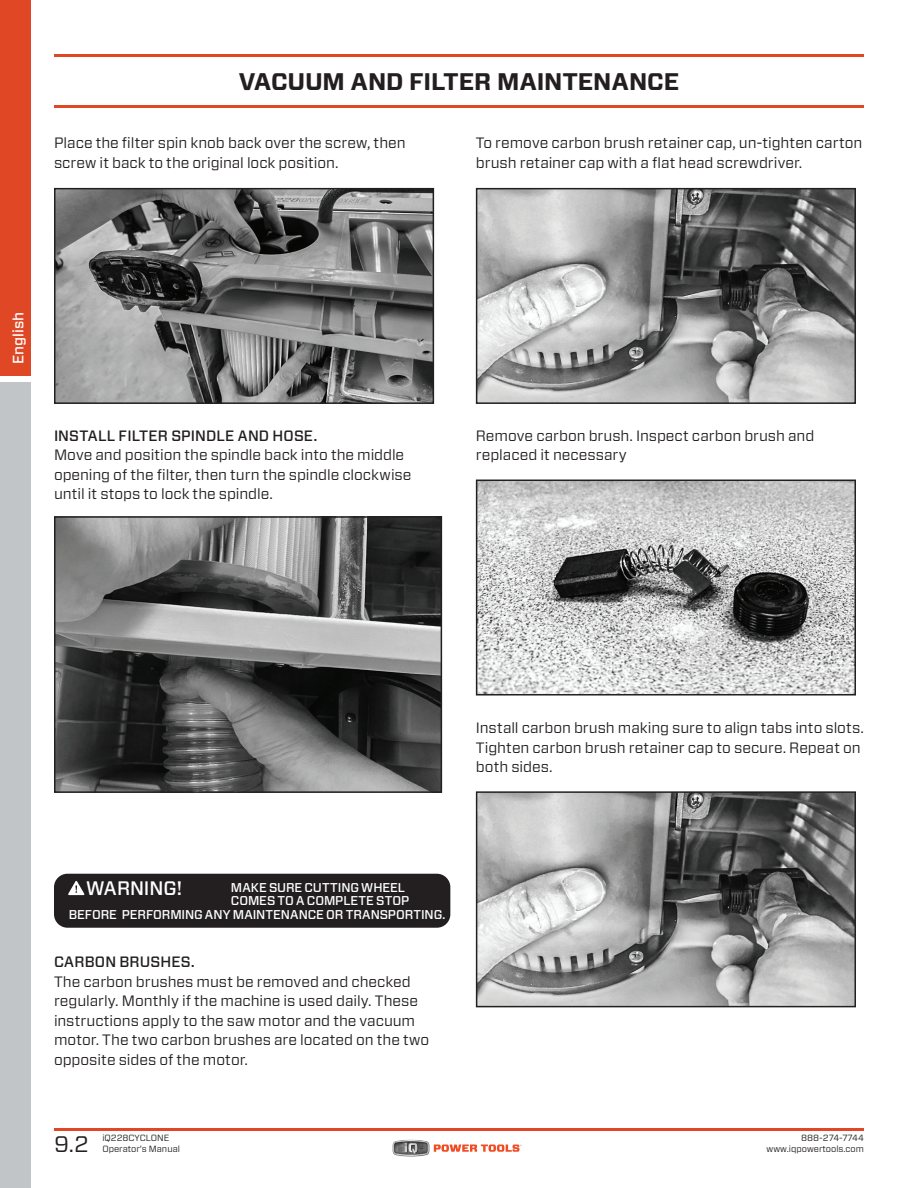
<style>
.page{position:relative;width:918px;height:1188px;background:#fff}
.page>*{position:absolute;margin:0;border:0;box-sizing:border-box;transform-origin:0 0}
.t1{font:700 24px "Forza";letter-spacing:-.005em;color:#231f20}
.t2{font:22.5px "Forza";color:#231f20}
.t3{font:500 19.5px "Forza";letter-spacing:-.005em;color:#fff}
.t4{font:15px/19.5px "Forza";letter-spacing:-.005em;color:#231f20}
.t5{font:500 15px "Forza";letter-spacing:.01em;color:#231f20}
.t6{font:500 15px "Forza";letter-spacing:.005em;color:#fff}
.t7{font:500 12.75px "Forza";letter-spacing:-.005em;color:#fff}
.t8{font:9px/10.5px "Forza";color:#231f20}
</style>
<div class="page">
<hr style="left:54px;top:1128px;width:810px;height:2px;background:#df4725">
<hr style="left:54px;top:54px;width:810px;height:2px;background:#df4725">
<hr style="left:54px;top:106px;width:810px;height:2px;background:#df4725">
<img style="left:392px;top:1139px;width:48px;height:18px">
<svg style="left:434px;top:1145px;width:88px;height:7px"></svg>
<div style="left:0;top:0;width:31px;height:376px;background:#df4725"></div>
<div style="left:0;top:383px;width:31px;height:805px;background:#c1c5c7"></div>
<img style="left:479px;top:191px;width:374px;height:210px">
<div style="left:476px;top:188px;width:380px;height:216px;border:2px solid #231f20"></div>
<img style="left:479px;top:483px;width:374px;height:210px">
<div style="left:476px;top:480px;width:380px;height:216px;border:2px solid #231f20"></div>
<div style="left:54px;top:874px;width:396px;height:54px;background:#231f20;border-radius:14px"></div>
<svg style="left:68px;top:881px;width:16px;height:14px"></svg>
<img style="left:479px;top:794px;width:374px;height:210px">
<div style="left:476px;top:791px;width:380px;height:216px;border:2px solid #231f20"></div>
<img style="left:57px;top:519px;width:382px;height:271px">
<div style="left:54px;top:516px;width:388px;height:277px;border:2px solid #231f20"></div>
<img style="left:57px;top:191px;width:374px;height:210px">
<div style="left:54px;top:188px;width:380px;height:216px;border:2px solid #231f20"></div>
<h1 class="t1" style="left:239px;top:66px;width:442px">VACUUM AND FILTER MAINTENANCE</h1>
<p class="t4" style="left:54px;top:133px;width:353px">Place the filter spin knob back over the screw, then screw it back to the original lock position.</p>
<p class="t4" style="left:476px;top:133px;width:388px">To remove carbon brush retainer cap, un-tighten carton brush retainer cap with a flat head screwdriver.</p>
<p class="t6" style="left:8px;top:364px;width:54px;rotate:-90deg">English</p>
<p class="t5" style="left:54px;top:425px;width:265px">INSTALL FILTER SPINDLE AND HOSE.</p>
<p class="t4" style="left:54px;top:445px;width:359px">Move and position the spindle back into the middle opening of the filter, then turn the spindle clockwise until it stops to lock the spindle.</p>
<p class="t4" style="left:476px;top:425px;width:340px">Remove carbon brush. Inspect carbon brush and replaced it necessary</p>
<p class="t4" style="left:476px;top:718px;width:390px">Install carbon brush making sure to align tabs into slots.<br>Tighten carbon brush retainer cap to secure. Repeat on both sides.</p>
<h3 class="t3" style="left:86px;top:876px;width:98px">WARNING!</h3>
<p class="t7" style="left:231px;top:879px;width:176px">MAKE SURE CUTTING WHEEL</p>
<p class="t7" style="left:231px;top:892px;width:180px">COMES TO A COMPLETE STOP</p>
<p class="t7" style="left:69px;top:906px;width:378px">BEFORE PERFORMING ANY MAINTENANCE OR TRANSPORTING.</p>
<p class="t5" style="left:54px;top:952px;width:142px">CARBON BRUSHES.</p>
<p class="t4" style="left:54px;top:971px;width:377px">The carbon brushes must be removed and checked regularly. Monthly if the machine is used daily. These instructions apply to the saw motor and the vacuum motor. The two carbon brushes are located on the two opposite sides of the motor.</p>
<h2 class="t2" style="left:54px;top:1129px;width:36px">9.2</h2>
<p class="t8" style="left:102px;top:1133px;width:79px">iQ228CYCLONE<br>Operator’s Manual</p>
<p class="t8" style="left:767px;top:1133px;width:99px;text-align:right">888-274-7744 www.iqpowertools.com</p>
</div>
